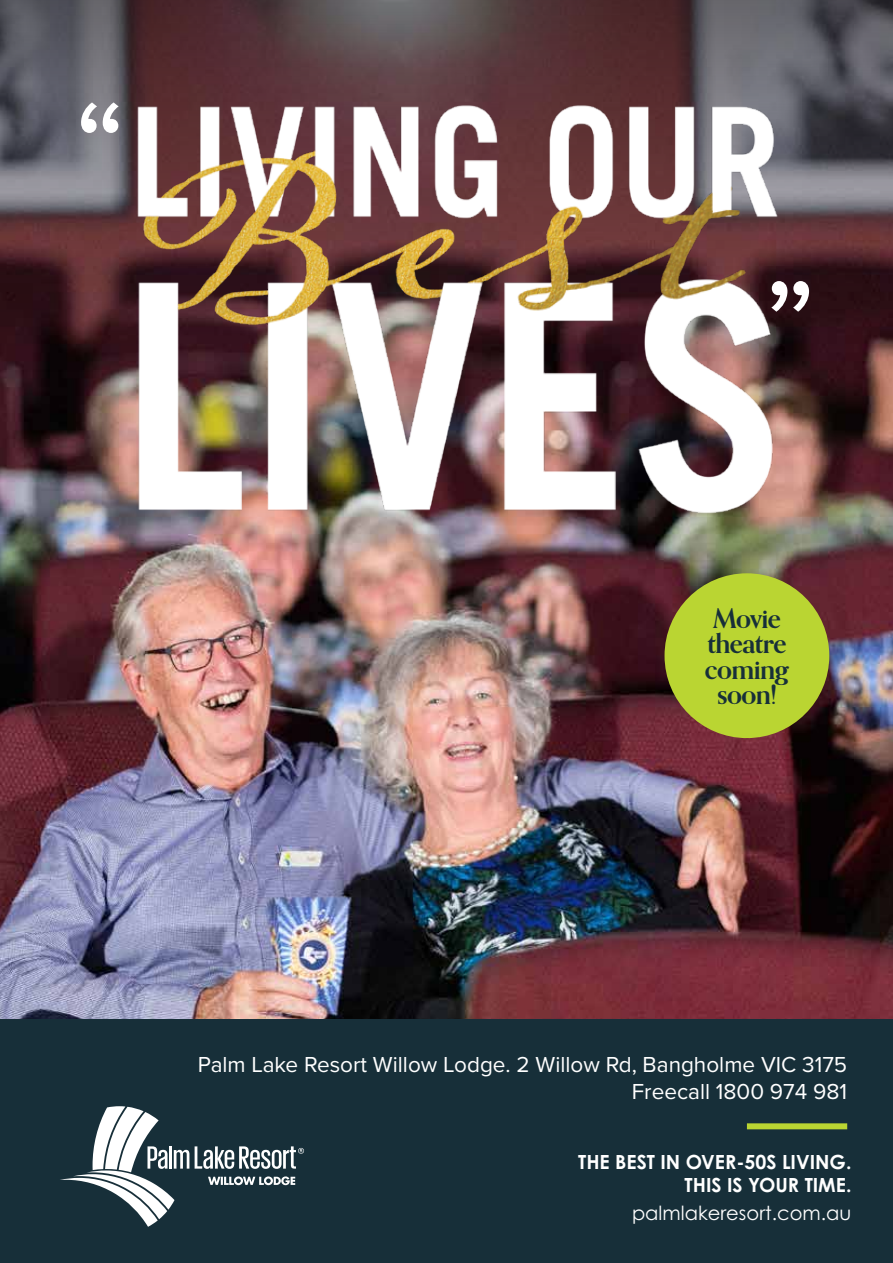
<style>
.page{position:relative;width:893px;height:1263px;background:#fff}
.page>*{position:absolute;margin:0;border:0;box-sizing:border-box;transform-origin:0 0}
.t1{font:135px "Proxima Nova";color:#fff}
.t2{font:700 27px/25.5px "Orpheus Pro";letter-spacing:-.02em;color:#172f39;text-align:center}
.t3{font:22.5px/27px "Proxima Nova";color:#fff;text-align:right}
.t4{font:700 19.5px/23.4px "Century Gothic Pro";color:#fff;text-align:right}
.t5{font:19.5px "Century Gothic Pro";color:#fff}
</style>
<div class="page">
<img style="left:0;top:387px;width:893px;height:632px">
<svg style="left:0;top:0;width:893px;height:387px;background:#554147"></svg>
<img style="left:138px;top:106px;width:641px;height:408px">
<div style="left:664px;top:573px;width:165px;height:165px;background:#bad532;border-radius:50%"></div>
<div style="left:0;top:1019px;width:893px;height:244px;background:#172f39"></div>
<svg style="left:208px;top:1176px;width:87px;height:9px"></svg>
<svg style="left:60px;top:1106px;width:129px;height:121px"></svg>
<svg style="left:195px;top:1146px;width:109px;height:23px"></svg>
<div style="left:747px;top:1123px;width:100px;height:6px;background:#bad532"></div>
<h1 class="t1" style="left:74px;top:48px;width:54px">“</h1>
<h1 class="t1" style="left:764px;top:227px;width:54px">”</h1>
<p class="t2" style="left:705px;top:605px;width:85px">Movie theatre coming soon!</p>
<p class="t3" style="left:198px;top:1050px;width:651px">Palm Lake Resort Willow Lodge. 2 Willow Rd, Bangholme VIC 3175<br>Freecall 1800 974 981</p>
<p class="t4" style="left:578px;top:1150px;width:275px">THE BEST IN OVER-50S LIVING.<br>THIS IS YOUR TIME.</p>
<p class="t5" style="left:632px;top:1201px;width:221px">palmlakeresort.com.au</p>
</div>
